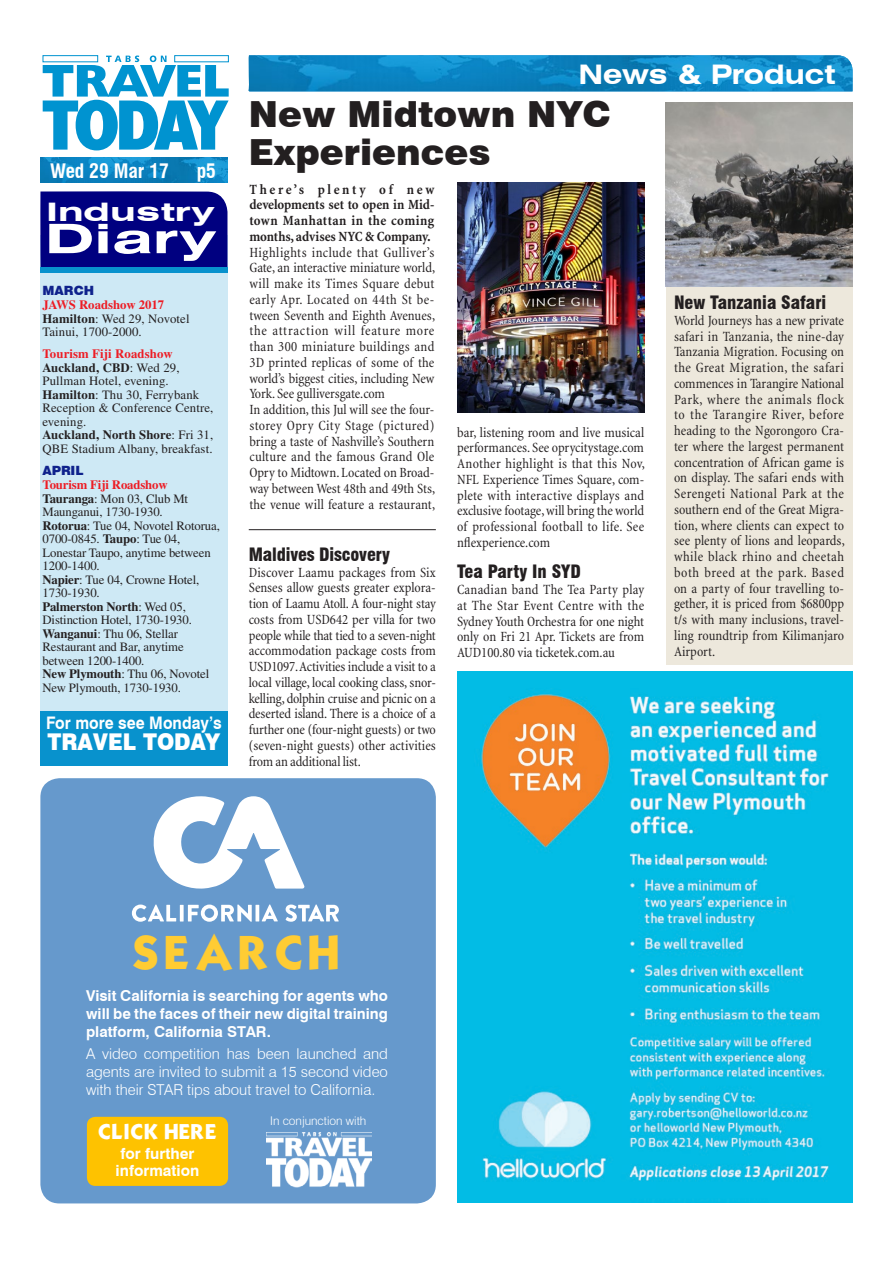
<style>
.page{position:relative;width:893px;height:1263px;background:#fff}
.page>*{position:absolute;margin:0;border:0;box-sizing:border-box;transform-origin:0 0}
.t1{font:41.1px "Kabel Bd";letter-spacing:.1em;color:#fc3}
.t2{font:700 expanded 40.65px "Swiss 721 BT";color:#fff;scale:1.35 1}
.t3{font:900 36px/37.5px "Swiss 721 BT";color:#231f20}
.t4{font:700 expanded 27px "Swiss 721 BT";color:#fff}
.t5{font:700 expanded 25.5px "Swiss 721 BT";color:#fff;scale:1.35 1}
.t6{font:900 23.1px "Swiss 721 BT";color:#fff;scale:.91 1}
.t7{font:700 condensed 19.5px "Swiss 721 BT";color:#fff}
.t8{font:18.6px "Kabel Bd";color:#fff}
.t9{font:900 condensed 18px "Swiss 721 BT";color:#231f20}
.t10{font:700 17.4px "Swiss 721 BT";color:#fff;scale:.91 1}
.t11{font:700 15.45px/17px "Swiss 721 BT";color:#fff;text-align:center}
.t12{font:300 15px/18px "Swiss 721 BT";color:#fff;text-align:justify}
.t13{font:700 15px/18px "Swiss 721 BT";color:#fff;text-align:justify}
.t14{font:condensed 14.25px/15.8px "Minion";letter-spacing:.005em;color:#231f20;text-align:justify}
.t15{font:700 condensed 14.25px/15.8px "Minion";letter-spacing:.005em;color:#231f20;text-align:justify}
.t16{font:12.75px/13.5px "Times";letter-spacing:-.01em;color:#231f20}
.t17{font:12.75px/13.5px "Times";letter-spacing:.01em;color:#231f20}
.t18{font:900 12.75px "Swiss 721 BT";letter-spacing:-.005em;color:#0f228c}
.t19{font:300 12px "Swiss 721 BT";color:#fff}
.s1{font-weight:700;color:#ed1c24}
.s2{font-weight:700}
</style>
<div class="page">
<div style="left:666px;top:285px;width:186px;height:380px;background:#ede8dc"></div>
<div style="left:40px;top:778px;width:396px;height:425px;background:#69c;border-radius:19px"></div>
<svg style="left:132px;top:904px;width:44px;height:18px"></svg>
<svg style="left:180px;top:905px;width:4px;height:16px"></svg>
<svg style="left:188px;top:904px;width:64px;height:18px"></svg>
<svg style="left:255px;top:905px;width:4px;height:16px"></svg>
<svg style="left:262px;top:904px;width:16px;height:17px"></svg>
<svg style="left:286px;top:904px;width:53px;height:18px"></svg>
<svg style="left:153px;top:796px;width:151px;height:93px"></svg>
<div style="left:87px;top:1117px;width:141px;height:69px;background:#fec200;border-radius:9px"></div>
<img style="left:267px;top:1132px;width:105px;height:56px">
<img style="left:40px;top:158px;width:187px;height:24px">
<svg style="left:43px;top:55px;width:186px;height:95px"></svg>
<svg style="left:248px;top:55px;width:605px;height:37px"></svg>
<img style="left:249px;top:55px;width:604px;height:36px">
<img style="left:457px;top:671px;width:395px;height:532px">
<div style="left:40px;top:235px;width:187px;height:483px;background:#cee9f5"></div>
<div style="left:40px;top:191px;width:187px;height:76px;background:#000080"></div>
<div style="left:40px;top:267px;width:187px;height:5px;background:#0892cd"></div>
<div style="left:40px;top:711px;width:187px;height:55px;background:#0892cd"></div>
<img style="left:458px;top:183px;width:186px;height:229px">
<img style="left:665px;top:102px;width:188px;height:185px">
<hr style="left:249px;top:529px;width:187px;height:1px;background:#231f20">
<h3 class="t7" style="left:49px;top:157px;width:108px">Fri 15 May 15</h3>
<h3 class="t7" style="left:50px;top:159px;width:120px">Wed 29 Mar 17</h3>
<h3 class="t7" style="left:195px;top:158px;width:23px">P3p5</h3>
<h3 class="t5" style="left:46px;top:196px;width:126px">Industry</h3>
<h2 class="t2" style="left:45px;top:214px;width:128px">Diary</h2>
<p class="t18" style="left:43px;top:282px;width:53px">MARCH</p>
<p class="t17" style="left:43px;top:298px;width:149px"><span class="s1">JAWS Roadshow 2017<br></span><span class="s2">Hamilton</span>: Wed 29, Novotel<br>Tainui, 1700-2000.</p>
<p class="t17" style="left:43px;top:347px;width:172px"><span class="s1">Tourism Fiji Roadshow<br></span><span class="s2">Auckland, CBD</span>: Wed 29,<br>Pullman Hotel, evening.<br><span class="s2">Hamilton</span>: Thu 30, Ferrybank<br>Reception &amp; Conference Centre, evening.<br><span class="s2">Auckland, North Shore</span>: Fri 31,<br>QBE Stadium Albany, breakfast.</p>
<p class="t18" style="left:43px;top:462px;width:42px">APRIL</p>
<p class="t16" style="left:43px;top:478px;width:179px"><span class="s1">Tourism Fiji Roadshow<br></span><span class="s2">Tauranga</span>: Mon 03, Club Mt<br>Maunganui, 1730-1930.<br><span class="s2">Rotorua</span>: Tue 04, Novotel Rotorua,<br>0700-0845. <span class="s2">Taupo</span>: Tue 04,<br>Lonestar Taupo, anytime between<br>1200-1400.<br><span class="s2">Napier</span>: Tue 04, Crowne Hotel,<br>1730-1930.<br><span class="s2">Palmerston North</span>: Wed 05,<br>Distinction Hotel, 1730-1930.<br><span class="s2">Wanganui</span>: Thu 06, Stellar<br>Restaurant and Bar, anytime between 1200-1400.<br><span class="s2">New Plymouth</span>: Thu 06, Novotel<br>New Plymouth, 1730-1930.</p>
<p class="t10" style="left:46px;top:712px;width:194px">For more see Monday’s</p>
<h3 class="t6" style="left:48px;top:728px;width:191px">TRAVEL TODAY</h3>
<h3 class="t4" style="left:578px;top:58px;width:259px">News &amp; Product</h3>
<h3 class="t3" style="left:249px;top:95px;width:363px">New Midtown NYC<br>Experiences</h3>
<p class="t15" style="left:249px;top:181px;width:186px">There’s plenty of new developments set to open in Mid&shy;town Manhattan in the coming months, advises NYC &amp; Company.</p>
<p class="t14" style="left:249px;top:244px;width:187px;text-align:left">Highlights include that Gulliver’s Gate, an interactive miniature world, will make its Times Square debut early Apr. Located on 44th St be&shy;tween Seventh and Eighth Avenues, the attraction will feature more than 300 miniature buildings and 3D printed replicas of some of the world’s biggest cities, including New York. See gulliversgate.com<br>In addition, this Jul will see the four&shy;storey Opry City Stage (pictured) bring a taste of Nashville’s Southern culture and the famous Grand Ole Opry to Midtown. Located on Broad&shy;way between West 48th and 49th Sts, the venue will feature a restaurant,</p>
<p class="t9" style="left:249px;top:543px;width:143px">Maldives Discovery</p>
<p class="t14" style="left:249px;top:565px;width:189px">Discover Laamu packages from Six Senses allow guests greater explora&shy;tion of Laamu Atoll. A four-night stay costs from USD642 per villa for two people while that tied to a seven-night accommodation package costs from USD1097. Activities include a visit to a local village, local cooking class, snor&shy;kelling, dolphin cruise and picnic on a deserted island. There is a choice of a further one (four-night guests) or two (seven-night guests) other activities from an additional list.</p>
<p class="t14" style="left:457px;top:424px;width:189px">bar, listening room and live musical performances. See oprycitystage.com Another highlight is that this Nov, NFL Experience Times Square, com&shy;plete with interactive displays and exclusive footage, will bring the world of professional football to life. See nflexperience.com</p>
<p class="t9" style="left:457px;top:561px;width:125px">Tea Party In SYD</p>
<p class="t14" style="left:457px;top:582px;width:189px">Canadian band The Tea Party play at The Star Event Centre with the Sydney Youth Orchestra for one night only on Fri 21 Apr. Tickets are from AUD100.80 via ticketek.com.au</p>
<p class="t9" style="left:674px;top:292px;width:154px">New Tanzania Safari</p>
<p class="t14" style="left:674px;top:313px;width:172px">World Journeys has a new private safari in Tanzania, the nine-day Tanzania Migration. Focusing on the Great Migration, the safari commences in Tarangire National Park, where the animals flock to the Tarangire River, before heading to the Ngorongoro Cra&shy;ter where the largest permanent concentration of African game is on display. The safari ends with Serengeti National Park at the southern end of the Great Migra&shy;tion, where clients can expect to see plenty of lions and leopards, while black rhino and cheetah both breed at the park. Based on a party of four travelling to&shy;gether, it is priced from $6800pp t/s with many inclusions, travel&shy;ling roundtrip from Kilimanjaro Airport.</p>
<h1 class="t1" style="left:131px;top:923px;width:210px">SEARCH</h1>
<p class="t13" style="left:86px;top:987px;width:303px">Visit California is searching for agents who will be the faces of their new digital training platform, California STAR.</p>
<p class="t12" style="left:86px;top:1045px;width:303px">A video competition has been launched and agents are invited to submit a 15 second video with their STAR tips about travel to California.</p>
<p class="t19" style="left:270px;top:1114px;width:98px">In conjunction with</p>
<h3 class="t8" style="left:98px;top:1118px;width:121px">CLICK HERE</h3>
<p class="t11" style="left:116px;top:1144px;width:85px">for further information</p>
</div>
